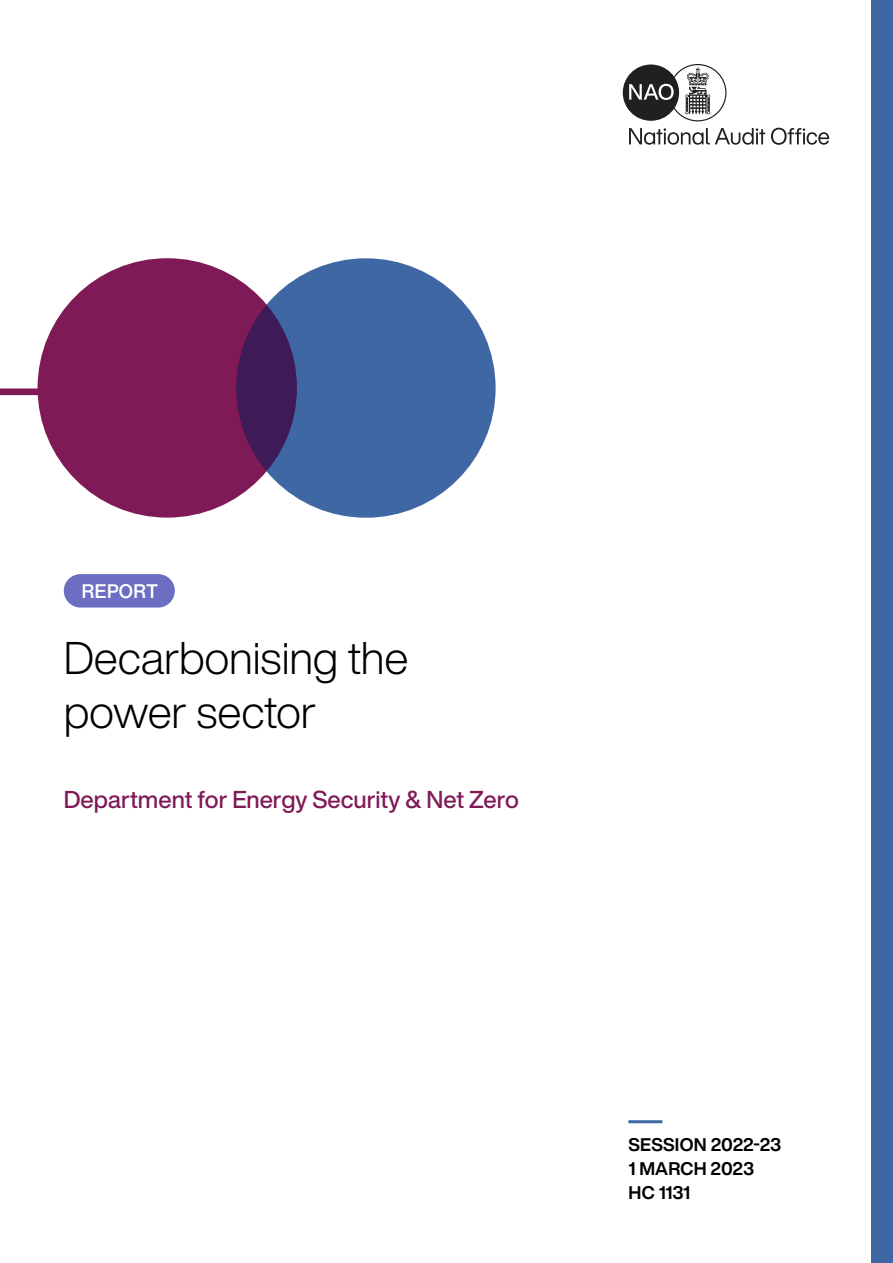
<style>
.page{position:relative;width:893px;height:1263px;background:#fff}
.page>*{position:absolute;margin:0;border:0;box-sizing:border-box;transform-origin:0 0}
.NEW_2021_cover_title{font:300 45px/54px "Helvetica Now Display";letter-spacing:-.005em;color:#000}
.NEW_2021_Dept_name{font:500 24px "Helvetica Now Display";color:#7f1a57}
.t1{font:500 19.35px "Helvetica Now Text";letter-spacing:-.02em;color:#fff}
.t2{font:700 18px/24px "Helvetica Now Display";letter-spacing:.005em;color:#000}
</style>
<div class="page">
<svg style="left:629px;top:128px;width:136px;height:17px"></svg>
<svg style="left:771px;top:128px;width:58px;height:17px"></svg>
<svg style="left:623px;top:64px;width:104px;height:58px"></svg>
<div style="left:236px;top:258px;width:260px;height:260px;background:#3e67a4;border-radius:50%"></div>
<div style="left:38px;top:258px;width:259px;height:260px;background:#7f1a57;border-radius:50%"></div>
<div style="left:0;top:388px;width:98px;height:7px;background:#7f1a57"></div>
<hr style="left:628px;top:1120px;width:34px;height:3px;background:#3e67a4">
<div style="left:872px;top:0;width:21px;height:1263px;background:#3e67a4"></div>
<svg style="left:64px;top:574px;width:111px;height:33px"></svg>
<div style="left:64px;top:574px;width:111px;height:33px;background:#6b6ec1;border-radius:17px"></div>
<p class="t1" style="left:82px;top:576px;width:78px">REPORT</p>
<h1 class="NEW_2021_cover_title" style="left:64px;top:631px;width:346px">Decarbonising the power sector</h1>
<p class="NEW_2021_Dept_name" style="left:64px;top:783px;width:457px">Department for Energy Security &amp; Net Zero</p>
<p class="t2" style="left:628px;top:1133px;width:154px">SESSION 2022-23<br>1 MARCH 2023<br>HC 1131</p>
</div>
